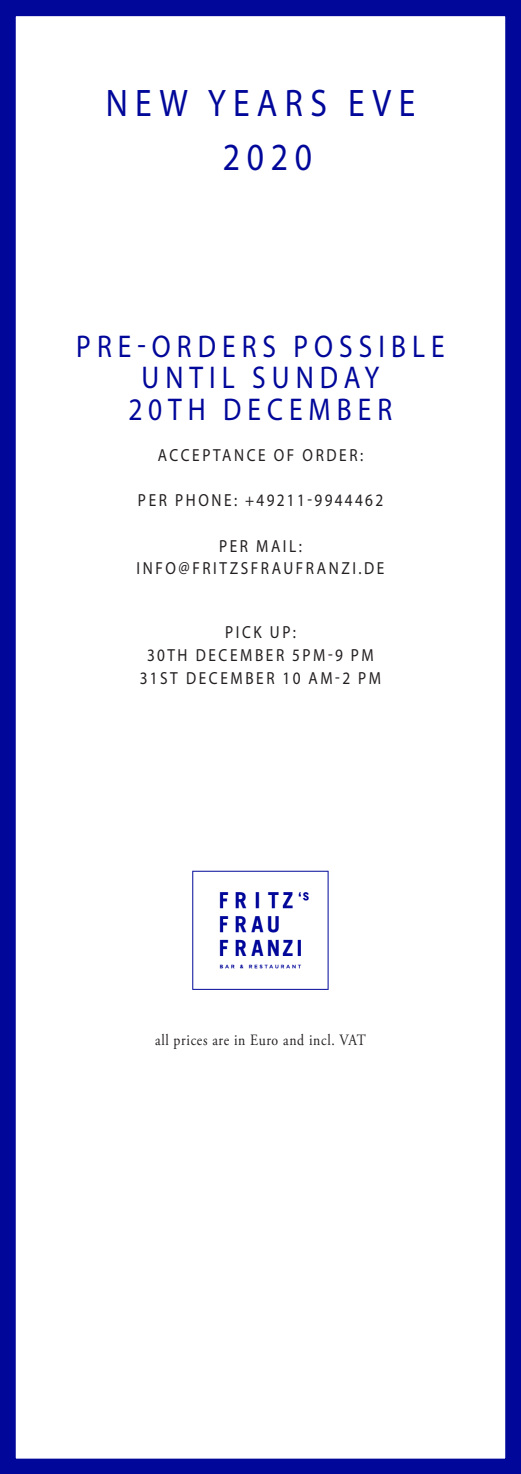
<style>
.page{position:relative;width:521px;height:1474px;background:#fff}
.page>*{position:absolute;margin:0;border:0;box-sizing:border-box;transform-origin:0 0}
.t1{font:38.5px "Myriad Pro";letter-spacing:.22em;color:#010799;scale:.87 1}
.t2{font:31.5px "Myriad Pro";letter-spacing:.22em;color:#010799;scale:.87 1}
.t3{font:17.5px "Myriad Pro";letter-spacing:.17em;color:#231f20;scale:.87 1}
.t4{font:17.5px "Myriad Pro";letter-spacing:.15em;color:#231f20;scale:.87 1}
.t5{font:15.75px "Adobe Garamond Pro";letter-spacing:.05em;color:#231f20;scale:.87 1}
</style>
<div class="page">
<div style="left:0;top:0;width:521px;height:1473px;border:16px solid #010799"></div>
<img style="left:192px;top:870px;width:137px;height:120px">
<p class="t1" style="left:106px;top:79px;width:357px">NEW YEARS EVE</p>
<p class="t1" style="left:223px;top:133px;width:104px">2020</p>
<p class="t2" style="left:76px;top:327px;width:425px">PRE-ORDERS POSSIBLE</p>
<p class="t2" style="left:141px;top:358px;width:275px">UNTIL SUNDAY</p>
<p class="t2" style="left:129px;top:390px;width:304px">20TH DECEMBER</p>
<p class="t3" style="left:158px;top:444px;width:237px">ACCEPTANCE OF ORDER:</p>
<p class="t4" style="left:138px;top:489px;width:283px">PER PHONE: +49211-9944462</p>
<p class="t3" style="left:219px;top:535px;width:97px">PER MAIL:</p>
<p class="t3" style="left:136px;top:558px;width:286px">INFO@FRITZSFRAUFRANZI.DE</p>
<p class="t3" style="left:225px;top:621px;width:83px">PICK UP:</p>
<p class="t3" style="left:147px;top:644px;width:262px">30TH DECEMBER 5PM-9 PM</p>
<p class="t3" style="left:140px;top:667px;width:279px">31ST DECEMBER 10 AM-2 PM</p>
<p class="t5" style="left:155px;top:1030px;width:244px">all prices are in Euro and incl. VAT</p>
</div>
